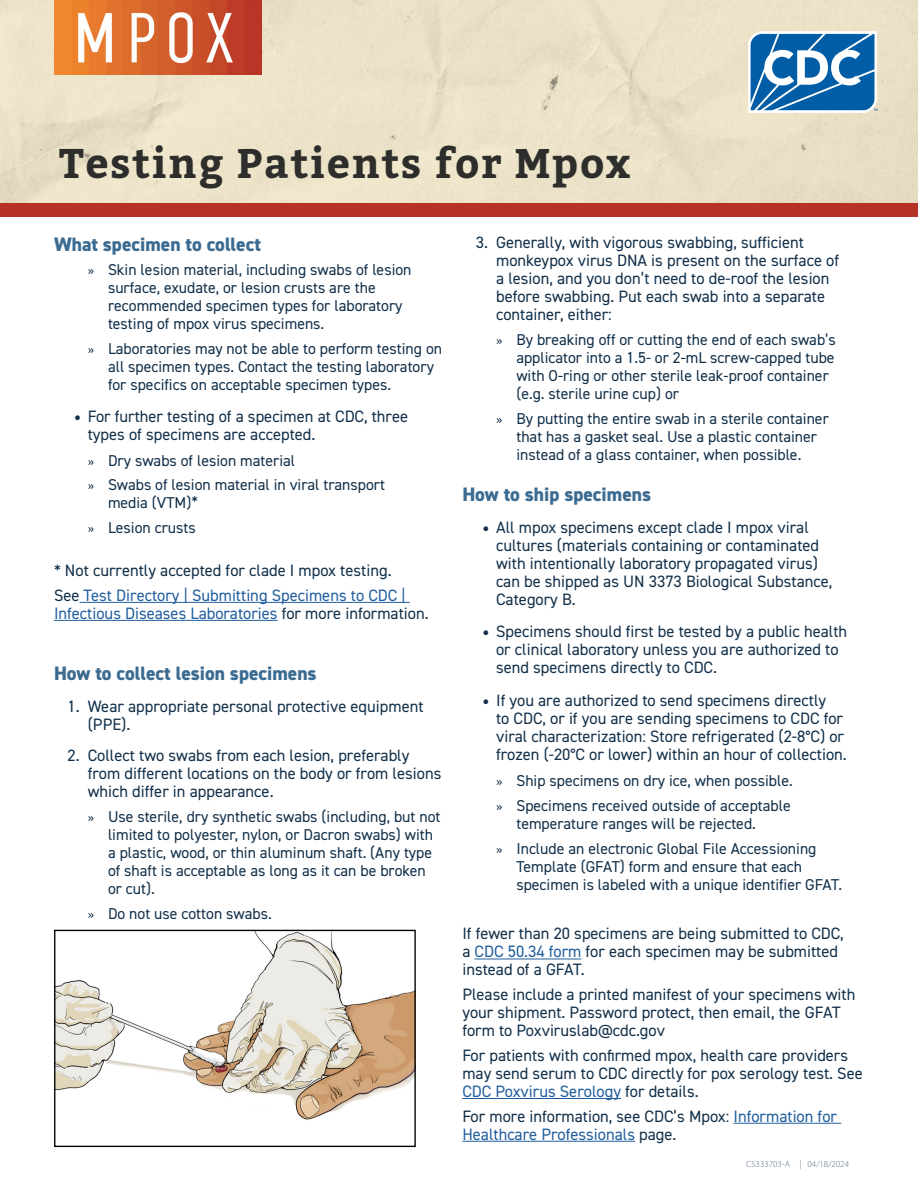
<style>
.page{position:relative;width:918px;height:1188px;background:#fff}
.page>*{position:absolute;margin:0;border:0;box-sizing:border-box;transform-origin:0 0}
.H1_subtitle{font:700 41.25px "Bitter";letter-spacing:.04em;color:#2d2d2c}
.t1{font:800 19.5px "DIN2014";color:#3b6b91}
.P_body_text{font:16.5px/18px "DIN2014";color:#12304a}
.P_body_text-2{font:16.5px/18px "DIN2014";color:#215e9e}
.t2{font:15.75px/18px "DIN2014";color:#12304a}
.t3{font:300 9px "Myriad Pro";color:#596e80}
.s1{font-family:"Chaparral Pro"}
.s2{font-family:"Chaparral Pro";font-weight:700}
.s3{color:#12304a}
.s4{color:#215e9e}
</style>
<div class="page">
<div style="left:0;top:203px;width:918px;height:13px;background:#b53326"></div>
<img style="left:54px;top:0;width:208px;height:75px">
<img style="left:56px;top:932px;width:358px;height:188px">
<div style="left:54px;top:930px;width:362px;height:217px;border:1px solid #000"></div>
<svg style="left:748px;top:31px;width:129px;height:82px"></svg>
<hr style="left:80px;top:602px;width:330px;height:1px;background:#215e9e">
<hr style="left:54px;top:620px;width:224px;height:1px;background:#215e9e">
<hr style="left:475px;top:959px;width:106px;height:1px;background:#215e9e">
<hr style="left:462px;top:1098px;width:159px;height:1px;background:#215e9e">
<hr style="left:734px;top:1123px;width:107px;height:1px;background:#215e9e">
<hr style="left:462px;top:1141px;width:173px;height:1px;background:#215e9e">
<h1 class="H1_subtitle" style="left:59px;top:137px;width:573px">Testing Patients for Mpox</h1>
<h2 class="t1" style="left:54px;top:231px;width:209px">What specimen to collect</h2>
<p class="t2" style="left:108px;top:261px;width:305px;text-indent:-20px"><span class="s1">»</span> Skin lesion material, including swabs of lesion surface, exudate, or lesion crusts are the recommended specimen types for laboratory testing of mpox virus specimens.</p>
<p class="t2" style="left:108px;top:339px;width:336px;text-indent:-20px"><span class="s1">»</span> Laboratories may not be able to perform testing on all specimen types. Contact the testing laboratory for specifics on acceptable specimen types.</p>
<p class="P_body_text" style="left:88px;top:407px;width:322px;text-indent:-14px"><span class="s2">•</span> For further testing of a specimen at CDC, three types of specimens are accepted.</p>
<p class="t2" style="left:88px;top:451px;width:209px"><span class="s1">»</span> Dry swabs of lesion material</p>
<p class="t2" style="left:108px;top:476px;width:279px;text-indent:-20px"><span class="s1">»</span> Swabs of lesion material in viral transport media (VTM)*</p>
<p class="t2" style="left:88px;top:519px;width:110px"><span class="s1">»</span> Lesion crusts</p>
<p class="P_body_text" style="left:54px;top:561px;width:339px">* Not currently accepted for clade I mpox testing.</p>
<p class="P_body_text-2" style="left:54px;top:586px;width:376px"><span class="s3">See</span> Test Directory | Submitting Specimens to CDC |<br>Infectious Diseases Laboratories <span class="s3">for more information.</span></p>
<h2 class="t1" style="left:54px;top:661px;width:264px">How to collect lesion specimens</h2>
<p class="P_body_text" style="left:88px;top:697px;width:337px;text-indent:-20px">1. Wear appropriate personal protective equipment (PPE).</p>
<p class="P_body_text" style="left:88px;top:746px;width:355px;text-indent:-20px">2. Collect two swabs from each lesion, preferably from different locations on the body or from lesions which differ in appearance.</p>
<p class="t2" style="left:108px;top:807px;width:334px;text-indent:-20px"><span class="s1">»</span> Use sterile, dry synthetic swabs (including, but not limited to polyester, nylon, or Dacron swabs) with a plastic, wood, or thin aluminum shaft. (Any type of shaft is acceptable as long as it can be broken or cut).</p>
<p class="t2" style="left:88px;top:904px;width:186px"><span class="s1">»</span> Do not use cotton swabs.</p>
<p class="P_body_text" style="left:496px;top:233px;width:344px;text-indent:-20px">3. Generally, with vigorous swabbing, sufficient monkeypox virus DNA is present on the surface of a lesion, and you don’t need to de-roof the lesion before swabbing. Put each swab into a separate container, either:</p>
<p class="t2" style="left:516px;top:330px;width:321px;text-indent:-20px"><span class="s1">»</span> By breaking off or cutting the end of each swab’s applicator into a 1.5- or 2-mL screw-capped tube with O-ring or other sterile leak-proof container (e.g. sterile urine cup) or</p>
<p class="t2" style="left:496px;top:409px;width:334px;text-align:center"><span class="s1">»</span> By putting the entire swab in a sterile container that has a gasket seal. Use a plastic container instead of a glass container, when possible.</p>
<h2 class="t1" style="left:462px;top:481px;width:190px">How to ship specimens</h2>
<p class="P_body_text" style="left:496px;top:518px;width:338px;text-indent:-14px"><span class="s2">•</span> All mpox specimens except clade I mpox viral cultures (materials containing or contaminated with intentionally laboratory propagated virus) can be shipped as UN 3373 Biological Substance, Category B.</p>
<p class="P_body_text" style="left:496px;top:622px;width:353px;text-indent:-14px"><span class="s2">•</span> Specimens should first be tested by a public health or clinical laboratory unless you are authorized to send specimens directly to CDC.</p>
<p class="P_body_text" style="left:496px;top:691px;width:352px;text-indent:-14px"><span class="s2">•</span> If you are authorized to send specimens directly<br>to CDC, or if you are sending specimens to CDC for viral characterization: Store refrigerated (2-8°C) or frozen (-20°C or lower) within an hour of collection.</p>
<p class="t2" style="left:496px;top:772px;width:298px"><span class="s1">»</span> Ship specimens on dry ice, when possible.</p>
<p class="t2" style="left:516px;top:796px;width:276px;text-indent:-20px"><span class="s1">»</span> Specimens received outside of acceptable temperature ranges will be rejected.</p>
<p class="t2" style="left:516px;top:839px;width:327px;text-indent:-20px"><span class="s1">»</span> Include an electronic Global File Accessioning<br>Template (GFAT) form and ensure that each specimen is labeled with a unique identifier GFAT.</p>
<p class="P_body_text" style="left:462px;top:924px;width:383px">If fewer than 20 specimens are being submitted to CDC, a <span class="s4">CDC 50.34 form</span> for each specimen may be submitted instead of a GFAT.</p>
<p class="P_body_text" style="left:462px;top:985px;width:395px">Please include a printed manifest of your specimens with your shipment. Password protect, then email, the GFAT form to Poxviruslab@cdc.gov</p>
<p class="P_body_text" style="left:462px;top:1046px;width:402px">For patients with confirmed mpox, health care providers may send serum to CDC directly for pox serology test. See<br><span class="s4">CDC Poxvirus Serology</span> for details.</p>
<p class="P_body_text" style="left:462px;top:1107px;width:376px">For more information, see CDC’s Mpox: <span class="s4">Information for<br>Healthcare Professionals</span> page.</p>
<p class="t3" style="left:746px;top:1159px;width:104px">CS333703-A | 04/18/2024</p>
</div>
